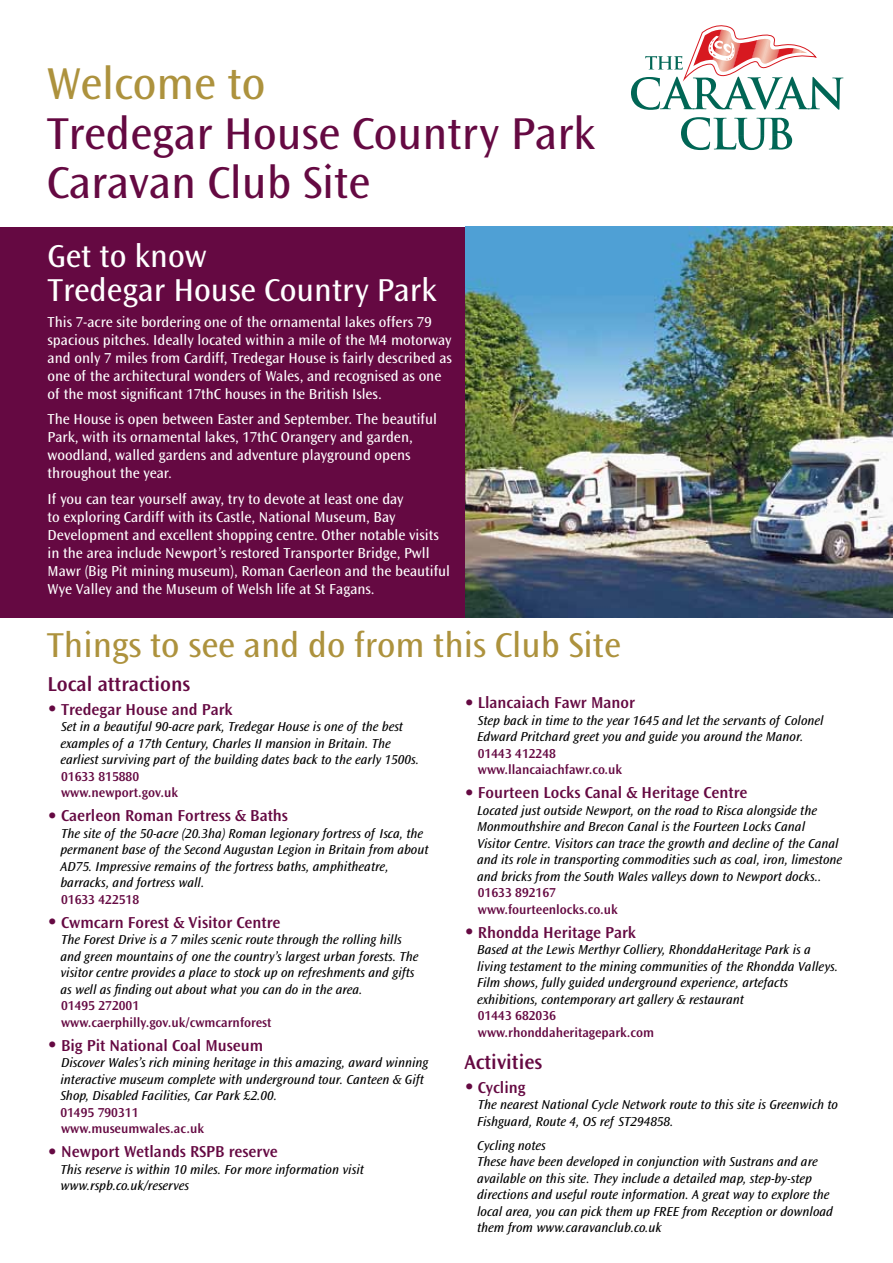
<style>
.page{position:relative;width:893px;height:1263px;background:#fff}
.page>*{position:absolute;margin:0;border:0;box-sizing:border-box;transform-origin:0 0}
.t1{font:46.5px/49.5px "Ocean Sans Std";color:#650942}
.t2{font:46.5px "Ocean Sans Std";color:#ad923d}
.t3{font:36px "Ocean Sans Std";color:#ad923d}
.t4{font:33px/34.5px "Ocean Sans Std";color:#fff}
.t5{font:600 21px "Ocean Sans Std";color:#650942}
.t6{font:600 16.5px "Ocean Sans Std";color:#650942}
.t7{font:15px/18px "Ocean Sans Std";color:#fff}
.t8{font:italic 13.5px/16.5px "Ocean Sans Std";color:#000}
.t9{font:600 13.5px/16.5px "Ocean Sans Std";color:#650942}
.s1{font-size:22.5px}
</style>
<div class="page">
<div style="left:0;top:227px;width:468px;height:391px;background:#650942"></div>
<svg style="left:681px;top:117px;width:111px;height:33px"></svg>
<svg style="left:631px;top:26px;width:212px;height:84px"></svg>
<img style="left:466px;top:227px;width:427px;height:391px">
<h1 class="t2" style="left:47px;top:58px;width:220px">Welcome to</h1>
<h1 class="t1" style="left:47px;top:109px;width:550px">Tredegar House Country Park<br>Caravan Club Site</h1>
<h3 class="t4" style="left:48px;top:239px;width:391px">Get to know<br>Tredegar House Country Park</h3>
<p class="t7" style="left:48px;top:313px;width:406px">This 7-acre site bordering one of the ornamental lakes offers 79 spacious pitches. Ideally located within a mile of the M4 motorway and only 7 miles from Cardiff, Tredegar House is fairly described as one of the architectural wonders of Wales, and recognised as one of the most significant 17thC houses in the British Isles.</p>
<p class="t7" style="left:48px;top:410px;width:391px">The House is open between Easter and September. The beautiful Park, with its ornamental lakes, 17thC Orangery and garden, woodland, walled gardens and adventure playground opens throughout the year.</p>
<p class="t7" style="left:48px;top:490px;width:404px">If you can tear yourself away, try to devote at least one day<br>to exploring Cardiff with its Castle, National Museum, Bay Development and excellent shopping centre. Other notable visits in the area include Newport’s restored Transporter Bridge, Pwll Mawr (Big Pit mining museum), Roman Caerleon and the beautiful Wye Valley and the Museum of Welsh life at St Fagans.</p>
<h2 class="t3" style="left:47px;top:626px;width:576px">Things to see and do from this Club Site</h2>
<p class="t6" style="left:464px;top:694px;width:172px"><span class="s1">•</span> Llancaiach Fawr Manor</p>
<p class="t8" style="left:477px;top:712px;width:348px">Step back in time to the year 1645 and let the servants of Colonel<br>Edward Pritchard greet you and guide you around the Manor.</p>
<p class="t9" style="left:478px;top:745px;width:146px">01443 412248 www.llancaiachfawr.co.uk</p>
<p class="t6" style="left:464px;top:784px;width:285px"><span class="s1">•</span> Fourteen Locks Canal &amp; Heritage Centre</p>
<p class="t8" style="left:477px;top:802px;width:367px">Located just outside Newport, on the road to Risca alongside the Monmouthshire and Brecon Canal is the Fourteen Locks Canal Visitor Centre. Visitors can trace the growth and decline of the Canal and its role in transporting commodities such as coal, iron, limestone and bricks from the South Wales valleys down to Newport docks..</p>
<p class="t9" style="left:478px;top:885px;width:141px">01633 892167 www.fourteenlocks.co.uk</p>
<p class="t6" style="left:464px;top:923px;width:173px"><span class="s1">•</span> Rhondda Heritage Park</p>
<p class="t8" style="left:477px;top:942px;width:363px">Based at the Lewis Merthyr Colliery, RhonddaHeritage Park is a living testament to the mining communities of the Rhondda Valleys.<br>Film shows, fully guided underground experience, artefacts exhibitions, contemporary art gallery &amp; restaurant</p>
<p class="t9" style="left:478px;top:1008px;width:178px">01443 682036 www.rhonddaheritagepark.com</p>
<h3 class="t5" style="left:464px;top:1050px;width:79px">Activities</h3>
<p class="t6" style="left:464px;top:1078px;width:63px"><span class="s1">•</span> Cycling</p>
<p class="t8" style="left:477px;top:1096px;width:362px">The nearest National Cycle Network route to this site is Greenwich to<br>Fishguard, Route 4, OS ref ST294858.</p>
<p class="t8" style="left:477px;top:1137px;width:357px">Cycling notes<br>These have been developed in conjunction with Sustrans and are available on this site. They include a detailed map, step-by-step directions and useful route information. A great way to explore the local area, you can pick them up FREE from Reception or download them from www.caravanclub.co.uk</p>
<h3 class="t5" style="left:48px;top:672px;width:144px">Local attractions</h3>
<p class="t6" style="left:48px;top:700px;width:187px"><span class="s1">•</span> Tredegar House and Park</p>
<p class="t8" style="left:60px;top:719px;width:360px">Set in a beautiful 90-acre park, Tredegar House is one of the best examples of a 17th Century, Charles II mansion in Britain. The earliest surviving part of the building dates back to the early 1500s.</p>
<p class="t9" style="left:61px;top:768px;width:118px">01633 815880 www.newport.gov.uk</p>
<p class="t6" style="left:48px;top:807px;width:242px"><span class="s1">•</span> Caerleon Roman Fortress &amp; Baths</p>
<p class="t8" style="left:60px;top:825px;width:370px">The site of the 50-acre (20.3ha) Roman legionary fortress of Isca, the permanent base of the Second Augustan Legion in Britain from about AD75. Impressive remains of the fortress baths, amphitheatre, barracks, and fortress wall.</p>
<p class="t9" style="left:61px;top:891px;width:80px">01633 422518</p>
<p class="t6" style="left:48px;top:913px;width:234px"><span class="s1">•</span> Cwmcarn Forest &amp; Visitor Centre</p>
<p class="t8" style="left:60px;top:932px;width:360px">The Forest Drive is a 7 miles scenic route through the rolling hills and green mountains of one the country’s largest urban forests. The visitor centre provides a place to stock up on refreshments and gifts as well as finding out about what you can do in the area.</p>
<p class="t9" style="left:61px;top:998px;width:212px">01495 272001 www.caerphilly.gov.uk/cwmcarnforest</p>
<p class="t6" style="left:48px;top:1036px;width:217px"><span class="s1">•</span> Big Pit National Coal Museum</p>
<p class="t8" style="left:60px;top:1055px;width:370px">Discover Wales’s rich mining heritage in this amazing, award winning interactive museum complete with underground tour. Canteen &amp; Gift<br>Shop, Disabled Facilities, Car Park £2.00.</p>
<p class="t9" style="left:60px;top:1104px;width:145px">01495 790311 www.museumwales.ac.uk</p>
<p class="t6" style="left:48px;top:1143px;width:232px"><span class="s1">•</span> Newport Wetlands RSPB reserve</p>
<p class="t8" style="left:60px;top:1161px;width:305px">This reserve is within 10 miles. For more information visit www.rspb.co.uk/reserves</p>
</div>
